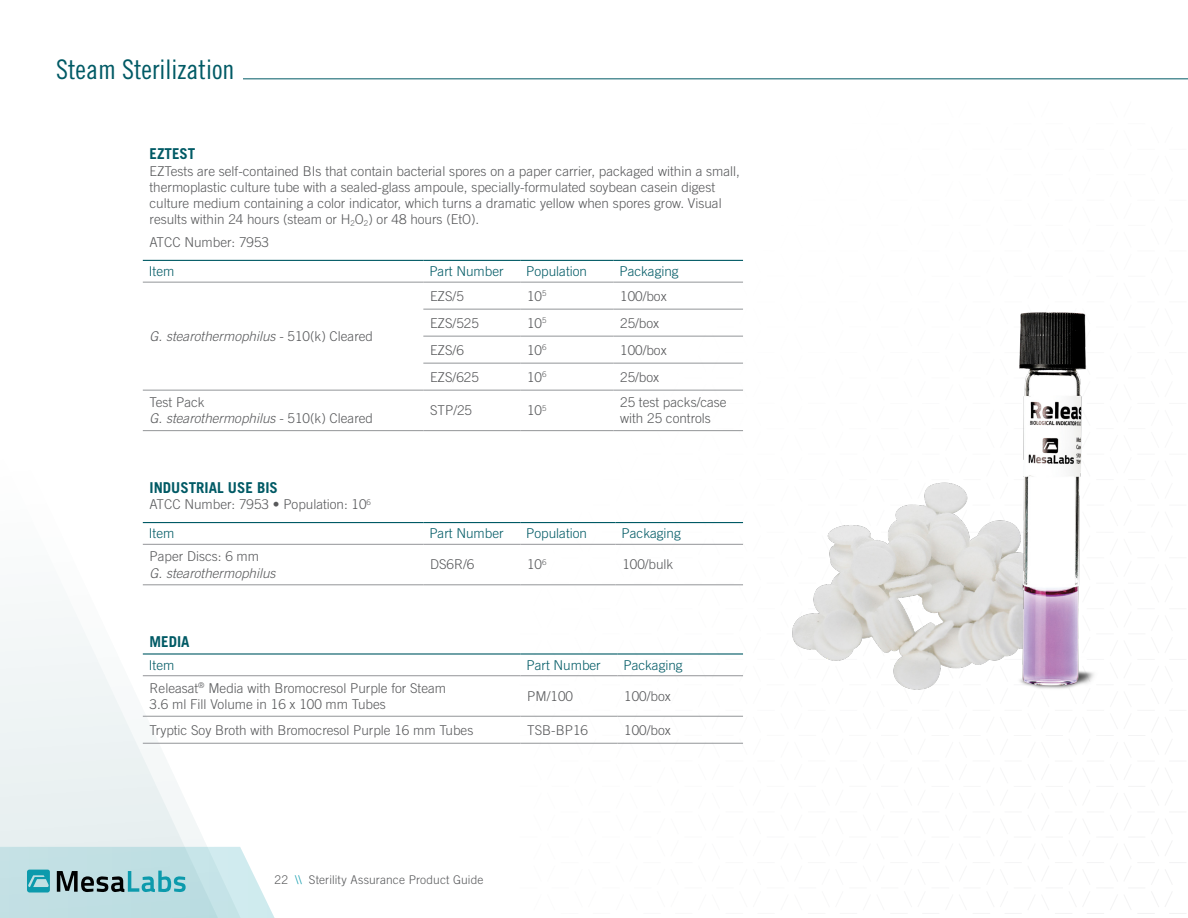
<style>
.page{position:relative;width:1188px;height:918px;background:#fff}
.page>*{position:absolute;margin:0;border:0;box-sizing:border-box;transform-origin:0 0}
.t1{font:27px "Trade Gothic LT Pro Cn 18";color:#005a65}
.t2{font:700 15px "Trade Gothic LT Std";color:#005a65}
.t3{font:300 13.5px/16.2px "Trade Gothic LT Std";color:#58595b}
.t4{font:300 13.5px "Trade Gothic LT Std";color:#005a65}
.t5{font:italic 300 13.5px "Trade Gothic LT Std";color:#58595b}
.t6{font:300 12px "Trade Gothic LT Std";letter-spacing:.01em;color:#58595b}
.s1{font-style:normal}
.s2{font-style:italic}
.s3{color:#005a65}
.s4{color:#0c9aac}
</style>
<div class="page">
<svg style="left:519px;top:259px;width:224px;height:23px"></svg>
<svg style="left:519px;top:308px;width:224px;height:124px"></svg>
<svg style="left:519px;top:523px;width:224px;height:220px"></svg>
<svg style="left:987px;top:726px;width:199px;height:188px"></svg>
<svg style="left:0;top:259px;width:342px;height:588px"></svg>
<svg style="left:0;top:847px;width:275px;height:71px;background:#b7d8dc"></svg>
<hr style="left:143px;top:260px;width:280px;height:1px;background:#005a65">
<hr style="left:423px;top:260px;width:97px;height:1px;background:#005a65">
<hr style="left:520px;top:260px;width:93px;height:1px;background:#005a65">
<hr style="left:613px;top:260px;width:130px;height:1px;background:#005a65">
<hr style="left:613px;top:282px;width:130px;height:1px;background:#939598">
<hr style="left:143px;top:282px;width:280px;height:1px;background:#939598">
<hr style="left:423px;top:282px;width:97px;height:1px;background:#939598">
<hr style="left:520px;top:282px;width:93px;height:1px;background:#939598">
<hr style="left:423px;top:309px;width:97px;height:1px;background:#939598">
<hr style="left:520px;top:309px;width:93px;height:1px;background:#939598">
<hr style="left:613px;top:309px;width:130px;height:1px;background:#939598">
<hr style="left:423px;top:336px;width:97px;height:1px;background:#939598">
<hr style="left:520px;top:336px;width:93px;height:1px;background:#939598">
<hr style="left:613px;top:336px;width:130px;height:1px;background:#939598">
<hr style="left:423px;top:363px;width:97px;height:1px;background:#939598">
<hr style="left:520px;top:363px;width:93px;height:1px;background:#939598">
<hr style="left:613px;top:363px;width:130px;height:1px;background:#939598">
<hr style="left:143px;top:390px;width:280px;height:1px;background:#939598">
<hr style="left:423px;top:390px;width:97px;height:1px;background:#939598">
<hr style="left:520px;top:390px;width:93px;height:1px;background:#939598">
<hr style="left:613px;top:390px;width:130px;height:1px;background:#939598">
<hr style="left:143px;top:430px;width:280px;height:1px;background:#939598">
<hr style="left:423px;top:430px;width:97px;height:1px;background:#939598">
<hr style="left:520px;top:430px;width:93px;height:1px;background:#939598">
<hr style="left:613px;top:430px;width:130px;height:1px;background:#939598">
<hr style="left:143px;top:522px;width:280px;height:1px;background:#005a65">
<hr style="left:423px;top:522px;width:97px;height:1px;background:#005a65">
<hr style="left:520px;top:522px;width:96px;height:1px;background:#005a65">
<hr style="left:616px;top:522px;width:127px;height:1px;background:#005a65">
<hr style="left:616px;top:544px;width:127px;height:1px;background:#939598">
<hr style="left:143px;top:544px;width:280px;height:1px;background:#939598">
<hr style="left:423px;top:544px;width:97px;height:1px;background:#939598">
<hr style="left:520px;top:544px;width:96px;height:1px;background:#939598">
<hr style="left:143px;top:585px;width:280px;height:1px;background:#939598">
<hr style="left:423px;top:585px;width:97px;height:1px;background:#939598">
<hr style="left:520px;top:585px;width:96px;height:1px;background:#939598">
<hr style="left:616px;top:585px;width:127px;height:1px;background:#939598">
<hr style="left:143px;top:653px;width:378px;height:2px;background:#005a65">
<hr style="left:521px;top:653px;width:96px;height:2px;background:#005a65">
<hr style="left:617px;top:653px;width:126px;height:2px;background:#005a65">
<hr style="left:143px;top:675px;width:378px;height:1px;background:#939598">
<hr style="left:521px;top:675px;width:96px;height:1px;background:#939598">
<hr style="left:617px;top:675px;width:126px;height:1px;background:#939598">
<hr style="left:143px;top:716px;width:378px;height:1px;background:#939598">
<hr style="left:521px;top:716px;width:96px;height:1px;background:#939598">
<hr style="left:617px;top:716px;width:126px;height:1px;background:#939598">
<hr style="left:143px;top:743px;width:378px;height:1px;background:#939598">
<hr style="left:521px;top:743px;width:96px;height:1px;background:#939598">
<hr style="left:617px;top:743px;width:126px;height:1px;background:#939598">
<img style="left:792px;top:482px;width:197px;height:208px">
<hr style="left:243px;top:78px;width:945px;height:1px;background:#005a65">
<img style="left:989px;top:312px;width:105px;height:377px">
<h1 class="t1" style="left:56px;top:53px;width:180px">Steam Sterilization</h1>
<p class="t2" style="left:150px;top:145px;width:47px">EZTEST</p>
<p class="t3" style="left:150px;top:162px;width:592px">EZTests are self-contained BIs that contain bacterial spores on a paper carrier, packaged within a small, thermoplastic culture tube with a sealed-glass ampoule, specially-formulated soybean casein digest culture medium containing a color indicator, which turns a dramatic yellow when spores grow. Visual results within 24 hours (steam or H<sub>2</sub>O<sub>2</sub>) or 48 hours (EtO).</p>
<p class="t3" style="left:150px;top:234px;width:121px">ATCC Number: 7953</p>
<p class="t4" style="left:149px;top:263px;width:27px">Item</p>
<p class="t4" style="left:429px;top:263px;width:76px">Part Number</p>
<p class="t4" style="left:526px;top:263px;width:62px">Population</p>
<p class="t4" style="left:619px;top:263px;width:61px">Packaging</p>
<p class="t5" style="left:150px;top:328px;width:225px">G. stearothermophilus <span class="s1">- 510(k) Cleared</span></p>
<p class="t3" style="left:430px;top:287px;width:35px">EZS/5</p>
<p class="t3" style="left:527px;top:287px;width:21px">10<sup>5</sup></p>
<p class="t3" style="left:620px;top:287px;width:48px">100/box</p>
<p class="t3" style="left:430px;top:314px;width:50px">EZS/525</p>
<p class="t3" style="left:527px;top:314px;width:21px">10<sup>5</sup></p>
<p class="t3" style="left:620px;top:314px;width:41px">25/box</p>
<p class="t3" style="left:430px;top:341px;width:35px">EZS/6</p>
<p class="t3" style="left:527px;top:341px;width:21px">10<sup>6</sup></p>
<p class="t3" style="left:620px;top:341px;width:48px">100/box</p>
<p class="t3" style="left:430px;top:368px;width:50px">EZS/625</p>
<p class="t3" style="left:527px;top:368px;width:21px">10<sup>6</sup></p>
<p class="t3" style="left:620px;top:368px;width:41px">25/box</p>
<p class="t3" style="left:150px;top:394px;width:225px">Test Pack<br><span class="s2">G. stearothermophilus</span> - 510(k) Cleared</p>
<p class="t3" style="left:430px;top:402px;width:44px">STP/25</p>
<p class="t3" style="left:527px;top:402px;width:21px">10<sup>5</sup></p>
<p class="t3" style="left:620px;top:394px;width:108px">25 test packs/case with 25 controls</p>
<p class="t2" style="left:150px;top:478px;width:130px">INDUSTRIAL USE BIS</p>
<p class="t3" style="left:149px;top:490px;width:224px;line-height:29.1px">ATCC Number: 7953 • Population: 10<sup>6<br></sup><span class="s3">Item</span></p>
<p class="t3" style="left:150px;top:548px;width:111px">Paper Discs: 6 mm</p>
<p class="t5" style="left:150px;top:565px;width:128px">G. stearothermophilus</p>
<p class="t4" style="left:429px;top:525px;width:76px">Part Number</p>
<p class="t4" style="left:526px;top:525px;width:62px">Population</p>
<p class="t4" style="left:622px;top:525px;width:61px">Packaging</p>
<p class="t3" style="left:430px;top:556px;width:46px">DS6R/6</p>
<p class="t3" style="left:527px;top:556px;width:21px">10<sup>6</sup></p>
<p class="t3" style="left:622px;top:556px;width:53px">100/bulk</p>
<p class="t2" style="left:150px;top:633px;width:42px">MEDIA</p>
<p class="t4" style="left:149px;top:657px;width:27px">Item</p>
<p class="t4" style="left:527px;top:657px;width:76px">Part Number</p>
<p class="t4" style="left:623px;top:657px;width:61px">Packaging</p>
<p class="t3" style="left:150px;top:680px;width:298px">Releasat<sup>®</sup> Media with Bromocresol Purple for Steam<br>3.6 ml Fill Volume in 16 x 100 mm Tubes</p>
<p class="t3" style="left:527px;top:688px;width:47px">PM/100</p>
<p class="t3" style="left:624px;top:688px;width:48px">100/box</p>
<p class="t3" style="left:150px;top:722px;width:325px">Tryptic Soy Broth with Bromocresol Purple 16 mm Tubes</p>
<p class="t3" style="left:527px;top:722px;width:62px">TSB-BP16</p>
<p class="t3" style="left:624px;top:722px;width:48px">100/box</p>
<p class="t6" style="left:274px;top:873px;width:211px">22 <span class="s4">\\</span> Sterility Assurance Product Guide</p>
</div>
